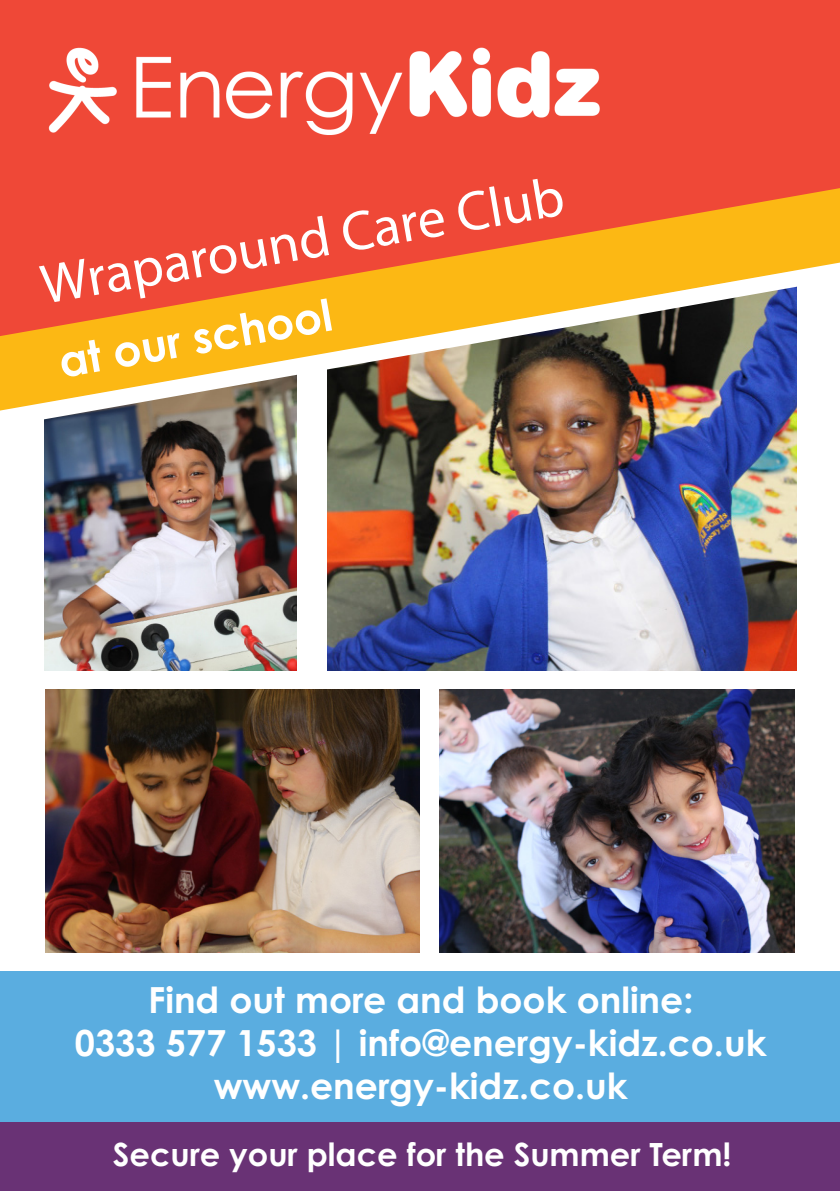
<style>
.page{position:relative;width:840px;height:1191px;background:#fff}
.page>*{position:absolute;margin:0;border:0;box-sizing:border-box;transform-origin:0 0}
.t1{font:56px "Myriad Pro";color:#fff}
.t2{font:700 44px "Century Gothic Pro";color:#fff}
.t3{font:700 36px/43.2px "Century Gothic Pro";color:#fff;text-align:center}
.t4{font:700 32px "Century Gothic Pro";color:#fff}
</style>
<div class="page">
<img style="left:296px;top:427px;width:499px;height:244px">
<div style="left:297px;top:355px;width:29px;height:324px;background:#fff"></div>
<img style="left:44px;top:427px;width:252px;height:244px">
<img style="left:0;top:410px;width:797px;height:17px">
<div style="left:0;top:0;width:839px;height:188px;background:#ef4837"></div>
<div style="left:0;top:971px;width:839px;height:220px;background:#5aade0"></div>
<img style="left:0;top:188px;width:839px;height:222px">
<div style="left:0;top:1122px;width:839px;height:69px;background:#693275"></div>
<img style="left:439px;top:689px;width:355px;height:263px">
<img style="left:45px;top:689px;width:374px;height:263px">
<img style="left:40px;top:0;width:562px;height:308px">
<p class="t1" style="left:35px;top:252px;width:531px;rotate:-10deg">Wraparound Care Club</p>
<p class="t2" style="left:54px;top:335px;width:278px;rotate:-10deg">at our school</p>
<p class="t3" style="left:75px;top:977px;width:692px">Find out more and book online:<br>0333 577 1533 | info@energy-kidz.co.uk</p>
<p class="t3" style="left:213px;top:1064px;width:415px">www.energy-kidz.co.uk</p>
<p class="t4" style="left:113px;top:1134px;width:619px">Secure your place for the Summer Term!</p>
</div>
